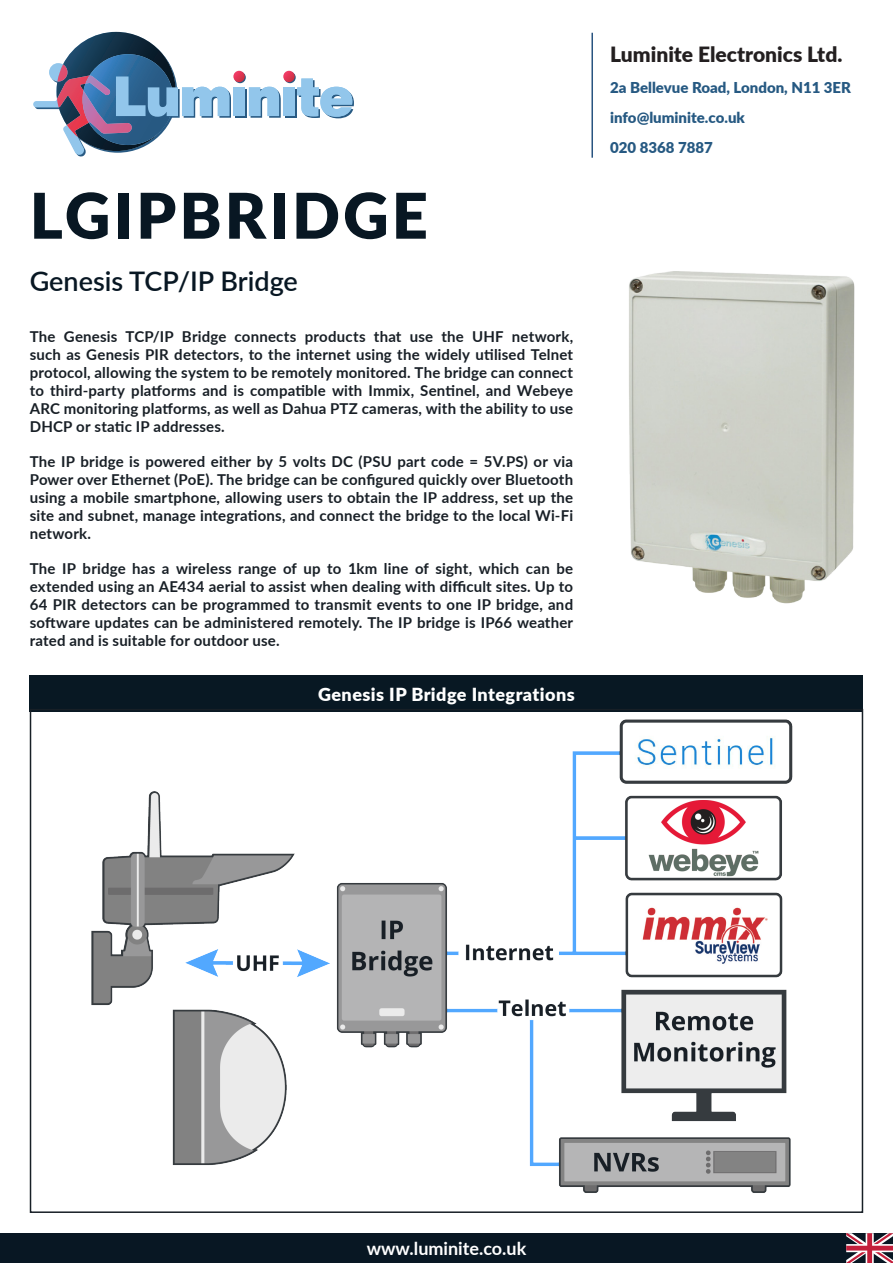
<style>
.page{position:relative;width:893px;height:1263px;background:#fff}
.page>*{position:absolute;margin:0;border:0;box-sizing:border-box;transform-origin:0 0}
.t1{font:900 63px "Lato";letter-spacing:.05em;color:#081723}
.t2{font:600 27px "Lato";color:#081723}
.t3{font:900 21px "Lato";color:#231f20}
.t4{font:900 18px "Lato";letter-spacing:.025em;color:#fff}
.t5{font:700 18px "Lato";color:#fff}
.t6{font:700 15px/18px "Lato";letter-spacing:.015em;color:#181f26;text-align:justify}
.t7{font:900 15px "Lato";color:#265982}
</style>
<div class="page">
<div style="left:0;top:1233px;width:893px;height:30px;background:#081723"></div>
<svg style="left:846px;top:1233px;width:47px;height:30px"></svg>
<svg style="left:33px;top:32px;width:321px;height:125px"></svg>
<hr style="left:591px;top:33px;width:2px;height:125px;background:#295480">
<img style="left:629px;top:271px;width:226px;height:333px">
<div style="left:30px;top:675px;width:833px;height:37px;background:#081823"></div>
<img style="left:91px;top:719px;width:702px;height:474px">
<p class="t1" style="left:30px;top:168px;width:400px">LGIPBRIDGE</p>
<p class="t2" style="left:30px;top:261px;width:270px">Genesis TCP/IP Bridge</p>
<p class="t6" style="left:30px;top:326px;width:545px">The Genesis TCP/IP Bridge connects products that use the UHF network, such as Genesis PIR detectors, to the internet using the widely utilised Telnet protocol, allowing the system to be remotely monitored. The bridge can connect to third-party platforms and is compatible with Immix, Sentinel, and Webeye ARC monitoring platforms, as well as Dahua PTZ cameras, with the ability to use DHCP or static IP addresses.</p>
<p class="t6" style="left:30px;top:451px;width:545px">The IP bridge is powered either by 5 volts DC (PSU part code = 5V.PS) or via Power over Ethernet (PoE). The bridge can be configured quickly over Bluetooth using a mobile smartphone, allowing users to obtain the IP address, set up the site and subnet, manage integrations, and connect the bridge to the local Wi-Fi network.</p>
<p class="t6" style="left:30px;top:558px;width:545px">The IP bridge has a wireless range of up to 1km line of sight, which can be extended using an AE434 aerial to assist when dealing with difficult sites. Up to 64 PIR detectors can be programmed to transmit events to one IP bridge, and software updates can be administered remotely. The IP bridge is IP66 weather rated and is suitable for outdoor use.</p>
<p class="t4" style="left:318px;top:681px;width:258px">Genesis IP Bridge Integrations</p>
<p class="t3" style="left:610px;top:38px;width:234px">Luminite Electronics Ltd.</p>
<p class="t7" style="left:610px;top:77px;width:242px">2a Bellevue Road, London, N11 3ER</p>
<p class="t7" style="left:610px;top:107px;width:136px">info@luminite.co.uk</p>
<p class="t7" style="left:610px;top:137px;width:104px">020 8368 7887</p>
<p class="t5" style="left:367px;top:1235px;width:161px">www.luminite.co.uk</p>
</div>
